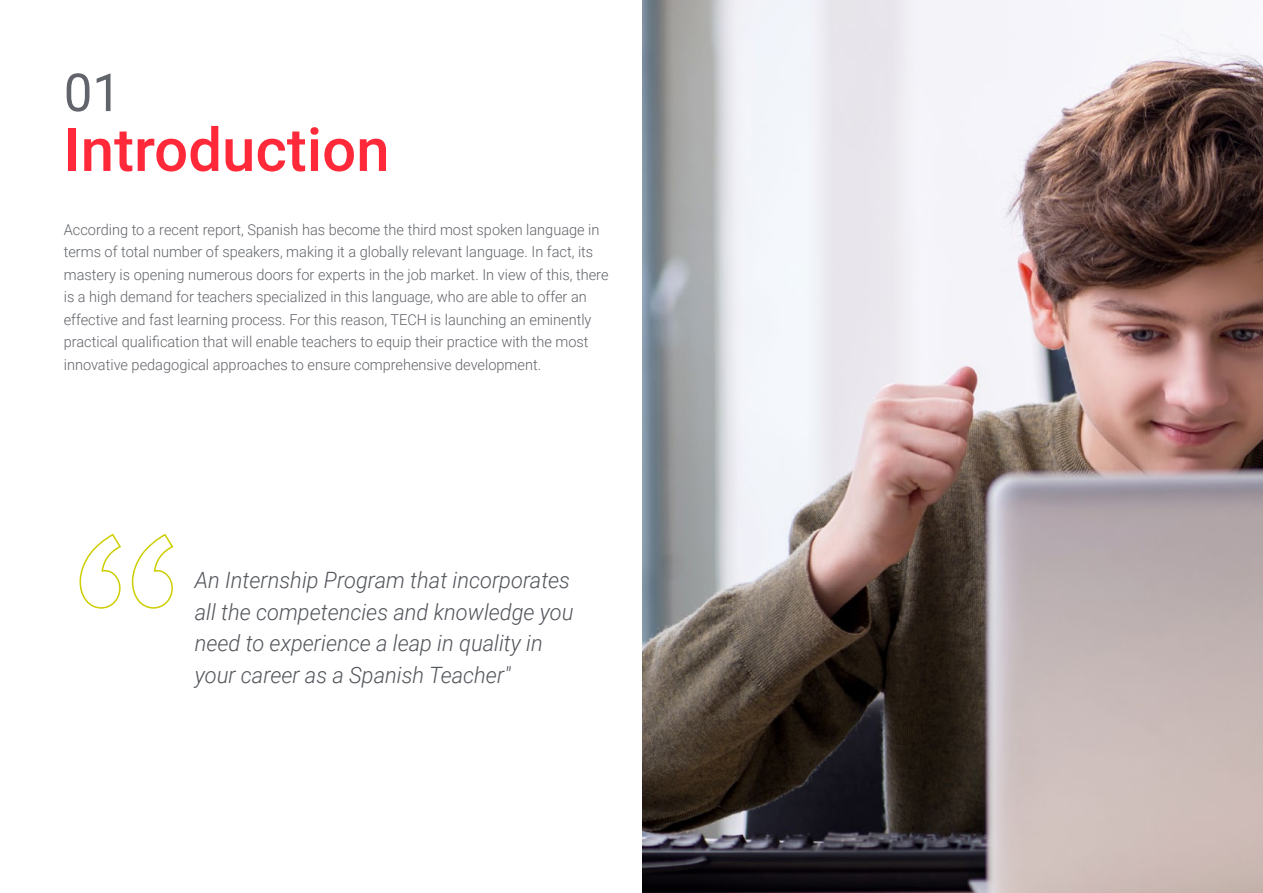
<style>
.page{position:relative;width:1263px;height:893px;background:#fff}
.page>*{position:absolute;margin:0;border:0;box-sizing:border-box;transform-origin:0 0}
.t1{font:500 60px "Roboto";color:#ff293a}
.t2{font:52.5px "Roboto";color:#61646a}
.t3{font:italic 300 22.5px/31.5px "Roboto";color:#52555b}
.t4{font:300 15px/22.5px "Roboto";color:#61646a}
</style>
<div class="page">
<svg style="left:79px;top:533px;width:95px;height:76px"></svg>
<img style="left:642px;top:0;width:621px;height:893px">
<h2 class="t2" style="left:64px;top:56px;width:59px">01</h2>
<h1 class="t1" style="left:64px;top:108px;width:327px">Introduction</h1>
<p class="t4" style="left:64px;top:217px;width:546px">According to a recent report, Spanish has become the third most spoken language in terms of total number of speakers, making it a globally relevant language. In fact, its mastery is opening numerous doors for experts in the job market. In view of this, there is a high demand for teachers specialized in this language, who are able to offer an effective and fast learning process. For this reason, TECH is launching an eminently practical qualification that will enable teachers to equip their practice with the most innovative pedagogical approaches to ensure comprehensive development.</p>
<h3 class="t3" style="left:195px;top:564px;width:380px">An Internship Program that incorporates all the competencies and knowledge you need to experience a leap in quality in your career as a Spanish Teacher"</h3>
</div>
